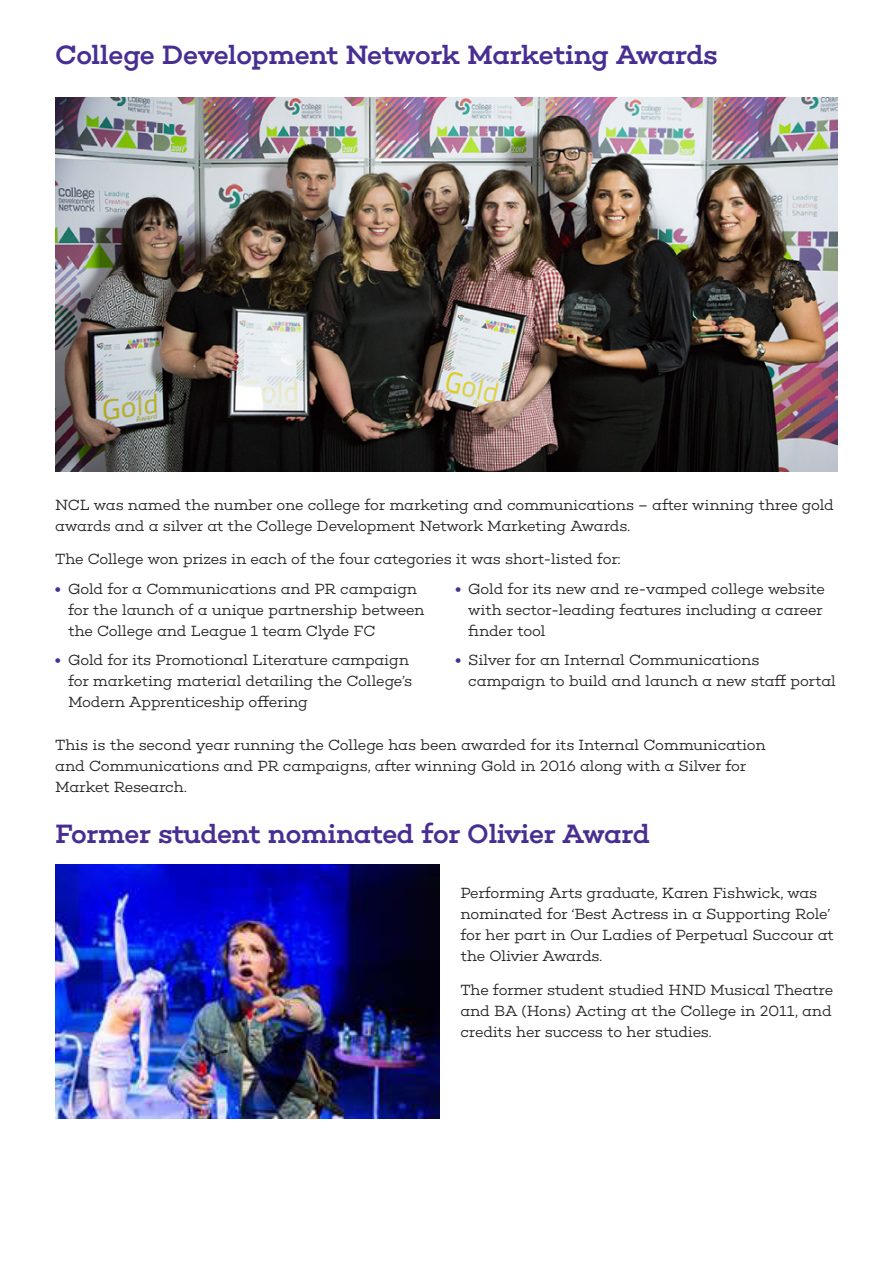
<style>
.page{position:relative;width:893px;height:1263px;background:#fff}
.page>*{position:absolute;margin:0;border:0;box-sizing:border-box;transform-origin:0 0}
.Body{font:500 27px "Choplin";letter-spacing:-.02em;color:#482e92}
.Heading{font:500 27px "Choplin";letter-spacing:-.02em;color:#482e92}
.Body-2{font:300 15px/21px "Choplin";letter-spacing:-.02em;color:#231f20}
.s1{font-weight:700;color:#482e92}
</style>
<div class="page">
<img style="left:55px;top:98px;width:783px;height:373px">
<img style="left:55px;top:864px;width:384px;height:255px">
<p class="Body" style="left:55px;top:39px;width:664px">College Development Network Marketing Awards</p>
<p class="Body-2" style="left:55px;top:494px;width:780px">NCL was named the number one college for marketing and communications – after winning three gold awards and a silver at the College Development Network Marketing Awards.</p>
<p class="Body-2" style="left:55px;top:549px;width:567px">The College won prizes in each of the four categories it was short-listed for:</p>
<p class="Body-2" style="left:68px;top:578px;width:358px;text-indent:-13px"><span class="s1">•</span> Gold for a Communications and PR campaign for the launch of a unique partnership between the College and League 1 team Clyde FC</p>
<p class="Body-2" style="left:68px;top:650px;width:346px;text-indent:-13px"><span class="s1">•</span> Gold for its Promotional Literature campaign for marketing material detailing the College’s<br>Modern Apprenticeship offering</p>
<p class="Body-2" style="left:468px;top:578px;width:358px;text-indent:-13px"><span class="s1">•</span> Gold for its new and re-vamped college website with sector-leading features including a career finder tool</p>
<p class="Body-2" style="left:468px;top:650px;width:369px;text-indent:-13px"><span class="s1">•</span> Silver for an Internal Communications campaign to build and launch a new staff portal</p>
<p class="Body-2" style="left:55px;top:734px;width:712px">This is the second year running the College has been awarded for its Internal Communication and Communications and PR campaigns, after winning Gold in 2016 along with a Silver for<br>Market Research.</p>
<p class="Heading" style="left:55px;top:818px;width:597px">Former student nominated for Olivier Award</p>
<p class="Body-2" style="left:460px;top:882px;width:375px">Performing Arts graduate, Karen Fishwick, was nominated for ‘Best Actress in a Supporting Role’ for her part in Our Ladies of Perpetual Succour at the Olivier Awards.</p>
<p class="Body-2" style="left:460px;top:979px;width:374px;text-align:justify">The former student studied HND Musical Theatre and BA (Hons) Acting at the College in 2011, and credits her success to her studies.</p>
</div>
